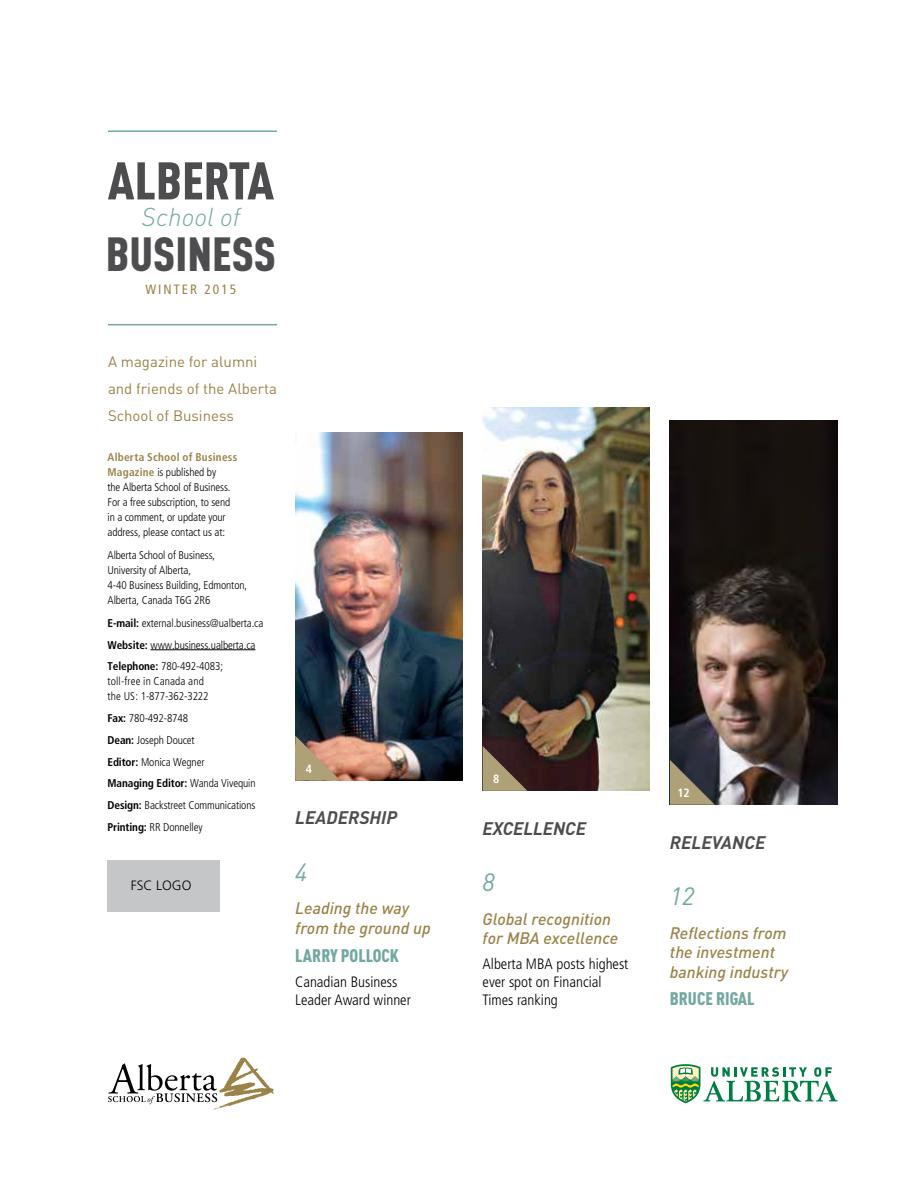
<style>
.page{position:relative;width:918px;height:1188px;background:#fff}
.page>*{position:absolute;margin:0;border:0;box-sizing:border-box;transform-origin:0 0}
.t1{font:900 52.2px "DIN Cond";color:#4d4d4f}
.t2{font:900 47.25px "DIN Cond";color:#4d4d4f}
.t3{font:italic 300 25.5px "DIN Pro";color:#73a7a2}
.t4{font:italic 24.75px "DIN Pro";color:#73a7a2}
.t5{font:italic 700 18px "DIN Pro";color:#4d4d4f}
.t6{font:900 18px "DIN Cond";color:#73a7a2}
.t7{font:italic 500 16.5px/19.8px "DIN Pro";color:#9a8348}
.t8{font:300 condensed 15px/18px "Frutiger";color:#000}
.t9{font:15px/27px "DIN Pro";color:#9a8348}
.t10{font:condensed 13.5px "Frutiger";letter-spacing:.15em;color:#9a8348}
.t11{font:300 13.5px "Frutiger";color:#000}
.t12{font:700 condensed 12px "Frutiger";color:#fff}
.t13{font:300 condensed 11.25px/15px "Frutiger";letter-spacing:-.01em;color:#000}
.t14{font:300 condensed 11.25px/15px "Frutiger";letter-spacing:.01em;color:#000}
.s1{font-weight:700;color:#9a8348}
.s2{font-weight:700}
</style>
<div class="page">
<div style="left:108px;top:861px;width:112px;height:51px;background:#c4c6c8"></div>
<hr style="left:151px;top:649px;width:104px;height:1px;background:#000">
<hr style="left:108px;top:324px;width:169px;height:1px;background:#73a7a2">
<hr style="left:108px;top:130px;width:169px;height:2px;background:#73a7a2">
<svg style="left:670px;top:1064px;width:168px;height:40px"></svg>
<svg style="left:108px;top:1058px;width:166px;height:52px"></svg>
<img style="left:295px;top:433px;width:167px;height:347px">
<img style="left:483px;top:407px;width:167px;height:384px">
<svg style="left:295px;top:736px;width:45px;height:44px;background:#b18f72"></svg>
<svg style="left:483px;top:746px;width:44px;height:45px;background:#705d4a"></svg>
<img style="left:670px;top:421px;width:168px;height:384px">
<svg style="left:670px;top:760px;width:45px;height:45px;background:#6a6558"></svg>
<h1 class="t1" style="left:108px;top:148px;width:168px">ALBERTA</h1>
<h3 class="t3" style="left:142px;top:198px;width:100px">School of</h3>
<h2 class="t2" style="left:106px;top:225px;width:172px">BUSINESS</h2>
<p class="t10" style="left:145px;top:281px;width:92px">WINTER 2015</p>
<h3 class="t9" style="left:108px;top:347px;width:171px">A magazine for alumni and friends of the Alberta<br>School of Business</h3>
<p class="t13" style="left:108px;top:449px;width:131px"><span class="s1">Alberta School of Business<br>Magazine</span> is published by<br>the Alberta School of Business.<br>For a free subscription, to send in a comment, or update your address, please contact us at:</p>
<p class="t13" style="left:108px;top:548px;width:141px">Alberta School of Business,<br>University of Alberta,<br>4-40 Business Building, Edmonton,<br>Alberta, Canada T6G 2R6</p>
<p class="t13" style="left:108px;top:612px;width:157px;line-height:21.8px"><span class="s2">E-mail:</span> external.business@ualberta.ca<br><span class="s2">Website:</span> www.business.ualberta.ca<br><span class="s2">Telephone:</span> 780-492-4083;</p>
<p class="t14" style="left:108px;top:674px;width:103px">toll-free in Canada and the US: 1-877-362-3222</p>
<p class="t13" style="left:108px;top:707px;width:150px;line-height:21.8px"><span class="s2">Fax:</span> 780-492-8748<br><span class="s2">Dean:</span> Joseph Doucet<br><span class="s2">Editor:</span> Monica Wegner<br><span class="s2">Managing Editor:</span> Wanda Vivequin<br><span class="s2">Design:</span> Backstreet Communications<br><span class="s2">Printing:</span> RR Donnelley</p>
<p class="t11" style="left:131px;top:878px;width:62px">FSC LOGO</p>
<p class="t12" style="left:306px;top:762px;width:8px">4</p>
<h3 class="t5" style="left:295px;top:803px;width:103px">LEADERSHIP</h3>
<h3 class="t4" style="left:295px;top:853px;width:14px">4</h3>
<h3 class="t7" style="left:295px;top:897px;width:137px">Leading the way from the ground up</h3>
<h3 class="t6" style="left:295px;top:945px;width:105px">LARRY POLLOCK</h3>
<h3 class="t8" style="left:295px;top:973px;width:117px">Canadian Business<br>Leader Award winner</h3>
<p class="t12" style="left:493px;top:772px;width:8px">8</p>
<h3 class="t5" style="left:483px;top:813px;width:105px">EXCELLENCE</h3>
<h3 class="t4" style="left:483px;top:863px;width:14px">8</h3>
<h3 class="t7" style="left:483px;top:907px;width:137px">Global recognition for MBA excellence</h3>
<h3 class="t8" style="left:483px;top:955px;width:147px">Alberta MBA posts highest ever spot on Financial<br>Times ranking</h3>
<p class="t12" style="left:677px;top:786px;width:14px">12</p>
<h3 class="t5" style="left:670px;top:827px;width:97px">RELEVANCE</h3>
<h3 class="t4" style="left:670px;top:877px;width:26px">12</h3>
<h3 class="t7" style="left:670px;top:921px;width:120px">Reflections from the investment banking industry</h3>
<h3 class="t6" style="left:670px;top:987px;width:86px">BRUCE RIGAL</h3>
</div>
